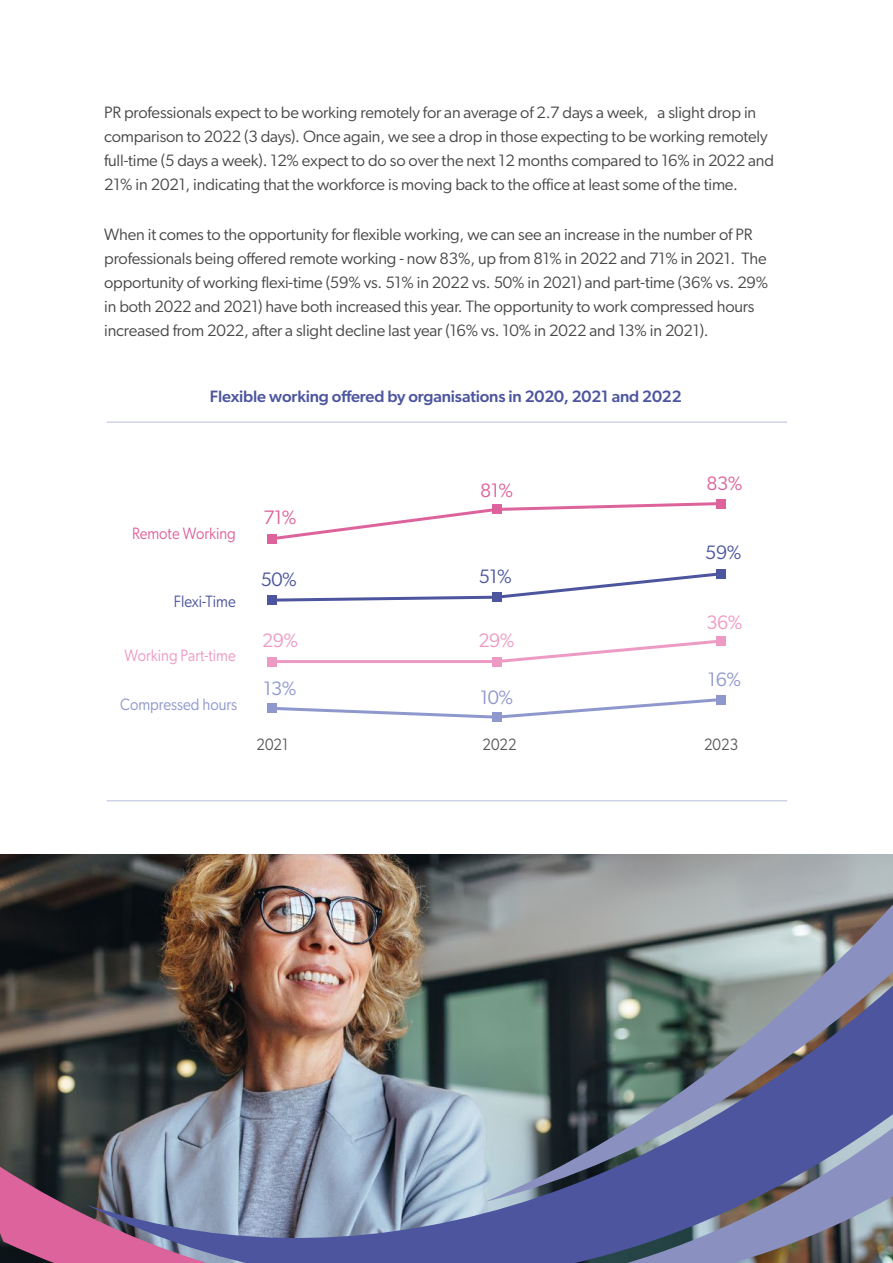
<style>
.page{position:relative;width:893px;height:1263px;background:#fff}
.page>*{position:absolute;margin:0;border:0;box-sizing:border-box;transform-origin:0 0}
.t1{font:19.5px "Gibson";color:#dd639c}
.t2{font:19.5px "Gibson";color:#4c559e}
.t3{font:19.5px "Gibson";color:#ed9ac4}
.t4{font:19.5px "Gibson";color:#8f98cc}
.t5{font:16.5px/24px "Gibson";letter-spacing:-.01em;color:#484848}
.t6{font:500 16.5px "Gibson";letter-spacing:-.01em;color:#4c559e}
.t7{font:16.5px "Gibson";color:#ed9ac4;scale:.9 1}
.t8{font:16.5px "Gibson";color:#8f98cc;scale:.9 1}
.t9{font:16.5px "Gibson";color:#dd639c;scale:.9 1}
.t10{font:16.5px "Gibson";color:#595959;scale:.9 1}
.t11{font:16.5px "Gibson";color:#4c559e;scale:.9 1}
</style>
<div class="page">
<hr style="left:107px;top:422px;width:680px;height:1px;background:#c0c4dd">
<hr style="left:107px;top:800px;width:680px;height:1px;background:#c0c4dd">
<svg style="left:269px;top:696px;width:455px;height:24px"></svg>
<hr style="left:272px;top:660px;width:225px;height:3px;background:#ed9ac4">
<svg style="left:501px;top:638px;width:223px;height:27px"></svg>
<svg style="left:269px;top:570px;width:455px;height:33px"></svg>
<svg style="left:276px;top:500px;width:448px;height:42px"></svg>
<div style="left:267px;top:704px;width:9px;height:9px;background:#8f98cc"></div>
<div style="left:492px;top:713px;width:9px;height:9px;background:#8f98cc"></div>
<div style="left:717px;top:695px;width:9px;height:9px;background:#8f98cc"></div>
<div style="left:267px;top:657px;width:9px;height:9px;background:#ed9ac4"></div>
<div style="left:492px;top:657px;width:9px;height:9px;background:#ed9ac4"></div>
<div style="left:717px;top:636px;width:9px;height:9px;background:#ed9ac4"></div>
<div style="left:267px;top:596px;width:9px;height:9px;background:#4c559e"></div>
<div style="left:492px;top:593px;width:9px;height:9px;background:#4c559e"></div>
<div style="left:717px;top:569px;width:9px;height:9px;background:#4c559e"></div>
<div style="left:267px;top:534px;width:9px;height:9px;background:#dd639c"></div>
<div style="left:492px;top:505px;width:9px;height:9px;background:#dd639c"></div>
<div style="left:717px;top:499px;width:9px;height:9px;background:#dd639c"></div>
<img style="left:0;top:854px;width:485px;height:288px">
<img style="left:87px;top:912px;width:415px;height:351px">
<svg style="left:0;top:1142px;width:491px;height:121px;background:#8580a1"></svg>
<svg style="left:502px;top:1202px;width:391px;height:61px;background:#656c96"></svg>
<svg style="left:485px;top:854px;width:408px;height:348px;background:#737d8f"></svg>
<p class="t5" style="left:104px;top:100px;width:671px">PR professionals expect to be working remotely for an average of 2.7 days a week, a slight drop in comparison to 2022 (3 days). Once again, we see a drop in those expecting to be working remotely full-time (5 days a week). 12% expect to do so over the next 12 months compared to 16% in 2022 and 21% in 2021, indicating that the workforce is moving back to the office at least some of the time.</p>
<p class="t5" style="left:104px;top:222px;width:666px">When it comes to the opportunity for flexible working, we can see an increase in the number of PR professionals being offered remote working - now 83%, up from 81% in 2022 and 71% in 2021. The opportunity of working flexi-time (59% vs. 51% in 2022 vs. 50% in 2021) and part-time (36% vs. 29% in both 2022 and 2021) have both increased this year. The opportunity to work compressed hours increased from 2022, after a slight decline last year (16% vs. 10% in 2022 and 13% in 2021).</p>
<p class="t6" style="left:210px;top:387px;width:473px">Flexible working offered by organisations in 2020, 2021 and 2022</p>
<p class="t9" style="left:132px;top:523px;width:117px">Remote Working</p>
<p class="t11" style="left:174px;top:591px;width:70px">Flexi-Time</p>
<p class="t7" style="left:125px;top:646px;width:125px">Working Part-time</p>
<p class="t8" style="left:120px;top:694px;width:131px">Compressed hours</p>
<p class="t1" style="left:263px;top:506px;width:35px">71%</p>
<p class="t1" style="left:480px;top:478px;width:35px">81%</p>
<p class="t1" style="left:706px;top:471px;width:37px">83%</p>
<p class="t2" style="left:705px;top:541px;width:37px">59%</p>
<p class="t2" style="left:261px;top:567px;width:37px">50%</p>
<p class="t2" style="left:479px;top:564px;width:35px">51%</p>
<p class="t3" style="left:262px;top:629px;width:37px">29%</p>
<p class="t3" style="left:479px;top:629px;width:37px">29%</p>
<p class="t4" style="left:263px;top:677px;width:35px">13%</p>
<p class="t4" style="left:480px;top:686px;width:35px">10%</p>
<p class="t3" style="left:706px;top:610px;width:37px">36%</p>
<p class="t4" style="left:708px;top:667px;width:35px">16%</p>
<p class="t10" style="left:256px;top:734px;width:37px">2021</p>
<p class="t10" style="left:483px;top:734px;width:39px">2022</p>
<p class="t10" style="left:704px;top:734px;width:39px">2023</p>
</div>
